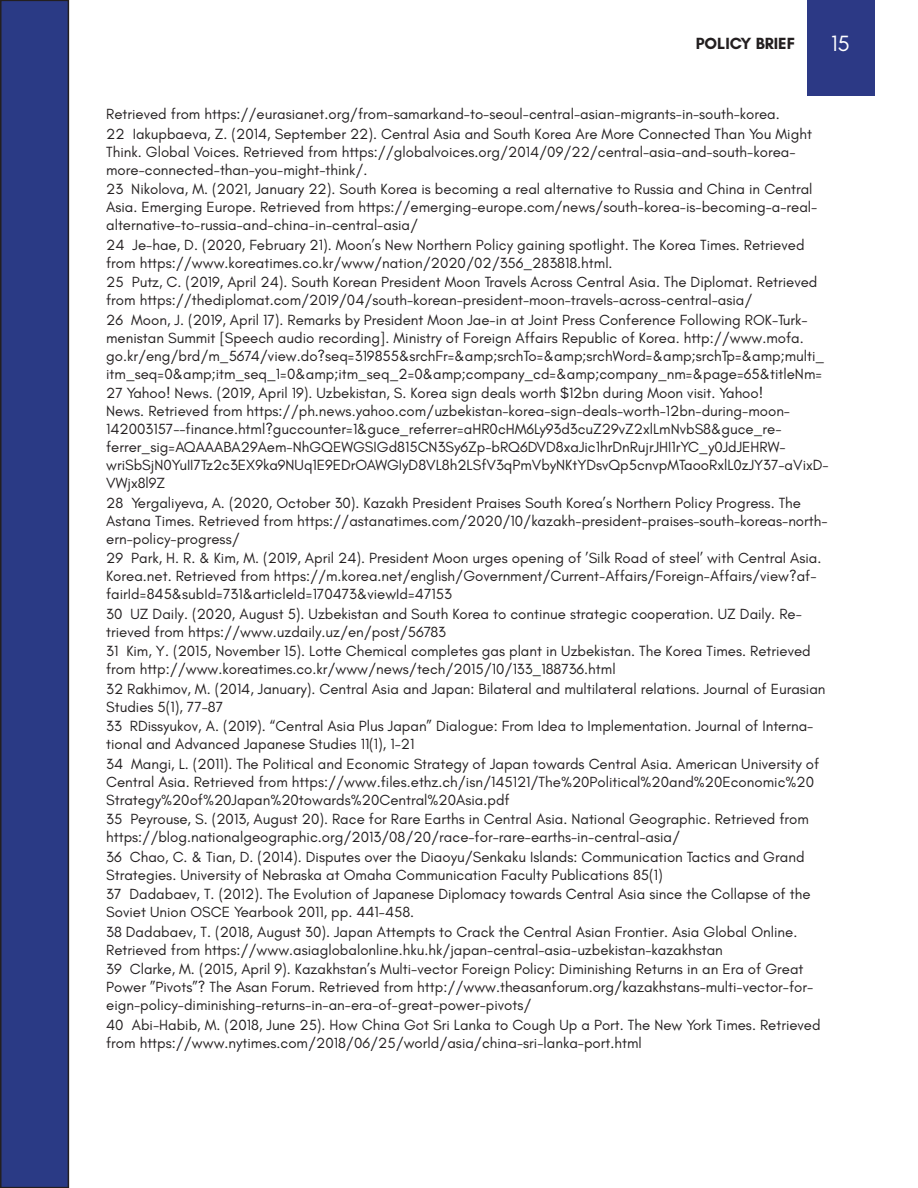
<style>
.page{position:relative;width:918px;height:1188px;background:#fff}
.page>*{position:absolute;margin:0;border:0;box-sizing:border-box;transform-origin:0 0}
.t1{font:22.5px "Glacial Indifference";color:#fff}
.t2{font:700 16.5px "Glacial Indifference";color:#231f20}
.t3{font:15px/18px "Glacial Indifference";color:#231f20}
</style>
<div class="page">
<div style="left:807px;top:0;width:68px;height:96px;background:#2c3985"></div>
<div style="left:1px;top:0;width:67px;height:1188px;background:#2a3a85"></div>
<div style="left:0;top:0;width:69px;height:1188px;border:2px solid #231f20"></div>
<p class="t2" style="left:696px;top:33px;width:101px">POLICY BRIEF</p>
<p class="t1" style="left:831px;top:31px;width:20px">15</p>
<p class="t3" style="left:106px;top:105px;width:675px">Retrieved from https://eurasianet.org/from-samarkand-to-seoul-central-asian-migrants-in-south-korea.</p>
<p class="t3" style="left:106px;top:125px;width:707px">22 Iakupbaeva, Z. (2014, September 22). Central Asia and South Korea Are More Connected Than You Might<br>Think. Global Voices. Retrieved from https://globalvoices.org/2014/09/22/central-asia-and-south-korea&shy;more-connected-than-you-might-think/.</p>
<p class="t3" style="left:106px;top:180px;width:713px">23 Nikolova, M. (2021, January 22). South Korea is becoming a real alternative to Russia and China in Central<br>Asia. Emerging Europe. Retrieved from https://emerging-europe.com/news/south-korea-is-becoming-a-real&shy;alternative-to-russia-and-china-in-central-asia/</p>
<p class="t3" style="left:106px;top:236px;width:700px">24 Je-hae, D. (2020, February 21). Moon’s New Northern Policy gaining spotlight. The Korea Times. Retrieved from https://www.koreatimes.co.kr/www/nation/2020/02/356_283818.html.</p>
<p class="t3" style="left:106px;top:273px;width:713px">25 Putz, C. (2019, April 24). South Korean President Moon Travels Across Central Asia. The Diplomat. Retrieved from https://thediplomat.com/2019/04/south-korean-president-moon-travels-across-central-asia/</p>
<p class="t3" style="left:106px;top:311px;width:720px">26 Moon, J. (2019, April 17). Remarks by President Moon Jae-in at Joint Press Conference Following ROK-Turk&shy;menistan Summit [Speech audio recording]. Ministry of Foreign Affairs Republic of Korea. http://www.mofa. go.kr/eng/brd/m_5674/view.do?seq=319855&amp;srchFr=&amp;amp;srchTo=&amp;amp;srchWord=&amp;amp;srchTp=&amp;amp;multi_ itm_seq=0&amp;amp;itm_seq_1=0&amp;amp;itm_seq_2=0&amp;amp;company_cd=&amp;amp;company_nm=&amp;page=65&amp;titleNm=</p>
<p class="t3" style="left:106px;top:384px;width:724px">27 Yahoo! News. (2019, April 19). Uzbekistan, S. Korea sign deals worth $12bn during Moon visit. Yahoo!<br>News. Retrieved from https://ph.news.yahoo.com/uzbekistan-korea-sign-deals-worth-12bn-during-moon-142003157--finance.html?guccounter=1&amp;guce_referrer=aHR0cHM6Ly93d3cuZ29vZ2xlLmNvbS8&amp;guce_re&shy;ferrer_sig=AQAAABA29Aem-NhGQEWGSIGd815CN3Sy6Zp-bRQ6DVD8xaJic1hrDnRujrJHI1rYC_y0JdJEHRW&shy;wriSbSjN0YuII7Tz2c3EX9ka9NUq1E9EDrOAWGIyD8VL8h2LSfV3qPmVbyNKtYDsvQp5cnvpMTaooRxlL0zJY37-aVixD-VWjx8l9Z</p>
<p class="t3" style="left:106px;top:494px;width:723px">28 Yergaliyeva, A. (2020, October 30). Kazakh President Praises South Korea’s Northern Policy Progress. The<br>Astana Times. Retrieved from https://astanatimes.com/2020/10/kazakh-president-praises-south-koreas-north&shy;ern-policy-progress/</p>
<p class="t3" style="left:106px;top:549px;width:717px">29 Park, H. R. &amp; Kim, M. (2019, April 24). President Moon urges opening of ’Silk Road of steel’ with Central Asia.<br>Korea.net. Retrieved from https://m.korea.net/english/Government/Current-Affairs/Foreign-Affairs/view?af&shy;fairId=845&amp;subId=731&amp;articleId=170473&amp;viewId=47153</p>
<p class="t3" style="left:106px;top:605px;width:697px">30 UZ Daily. (2020, August 5). Uzbekistan and South Korea to continue strategic cooperation. UZ Daily. Re&shy;trieved from https://www.uzdaily.uz/en/post/56783</p>
<p class="t3" style="left:106px;top:642px;width:706px">31 Kim, Y. (2015, November 15). Lotte Chemical completes gas plant in Uzbekistan. The Korea Times. Retrieved from http://www.koreatimes.co.kr/www/news/tech/2015/10/133_188736.html</p>
<p class="t3" style="left:106px;top:680px;width:721px">32 Rakhimov, M. (2014, January). Central Asia and Japan: Bilateral and multilateral relations. Journal of Eurasian<br>Studies 5(1), 77-87</p>
<p class="t3" style="left:106px;top:717px;width:709px">33 RDissyukov, A. (2019). “Central Asia Plus Japan” Dialogue: From Idea to Implementation. Journal of Interna&shy;tional and Advanced Japanese Studies 11(1), 1-21</p>
<p class="t3" style="left:106px;top:755px;width:714px">34 Mangi, L. (2011). The Political and Economic Strategy of Japan towards Central Asia. American University of<br>Central Asia. Retrieved from https://www.files.ethz.ch/isn/145121/The%20Political%20and%20Economic%20<br>Strategy%20of%20Japan%20towards%20Central%20Asia.pdf</p>
<p class="t3" style="left:106px;top:810px;width:704px">35 Peyrouse, S. (2013, August 20). Race for Rare Earths in Central Asia. National Geographic. Retrieved from https://blog.nationalgeographic.org/2013/08/20/race-for-rare-earths-in-central-asia/</p>
<p class="t3" style="left:106px;top:848px;width:700px">36 Chao, C. &amp; Tian, D. (2014). Disputes over the Diaoyu/Senkaku Islands: Communication Tactics and Grand<br>Strategies. University of Nebraska at Omaha Communication Faculty Publications 85(1)</p>
<p class="t3" style="left:106px;top:885px;width:706px">37 Dadabaev, T. (2012). The Evolution of Japanese Diplomacy towards Central Asia since the Collapse of the<br>Soviet Union OSCE Yearbook 2011, pp. 441-458.</p>
<p class="t3" style="left:106px;top:923px;width:693px">38 Dadabaev, T. (2018, August 30). Japan Attempts to Crack the Central Asian Frontier. Asia Global Online.<br>Retrieved from https://www.asiaglobalonline.hku.hk/japan-central-asia-uzbekistan-kazakhstan</p>
<p class="t3" style="left:106px;top:960px;width:709px">39 Clarke, M. (2015, April 9). Kazakhstan’s Multi-vector Foreign Policy: Diminishing Returns in an Era of Great<br>Power ”Pivots”? The Asan Forum. Retrieved from http://www.theasanforum.org/kazakhstans-multi-vector-for&shy;eign-policy-diminishing-returns-in-an-era-of-great-power-pivots/</p>
<p class="t3" style="left:106px;top:1016px;width:716px">40 Abi-Habib, M. (2018, June 25). How China Got Sri Lanka to Cough Up a Port. The New York Times. Retrieved from https://www.nytimes.com/2018/06/25/world/asia/china-sri-lanka-port.html</p>
</div>
